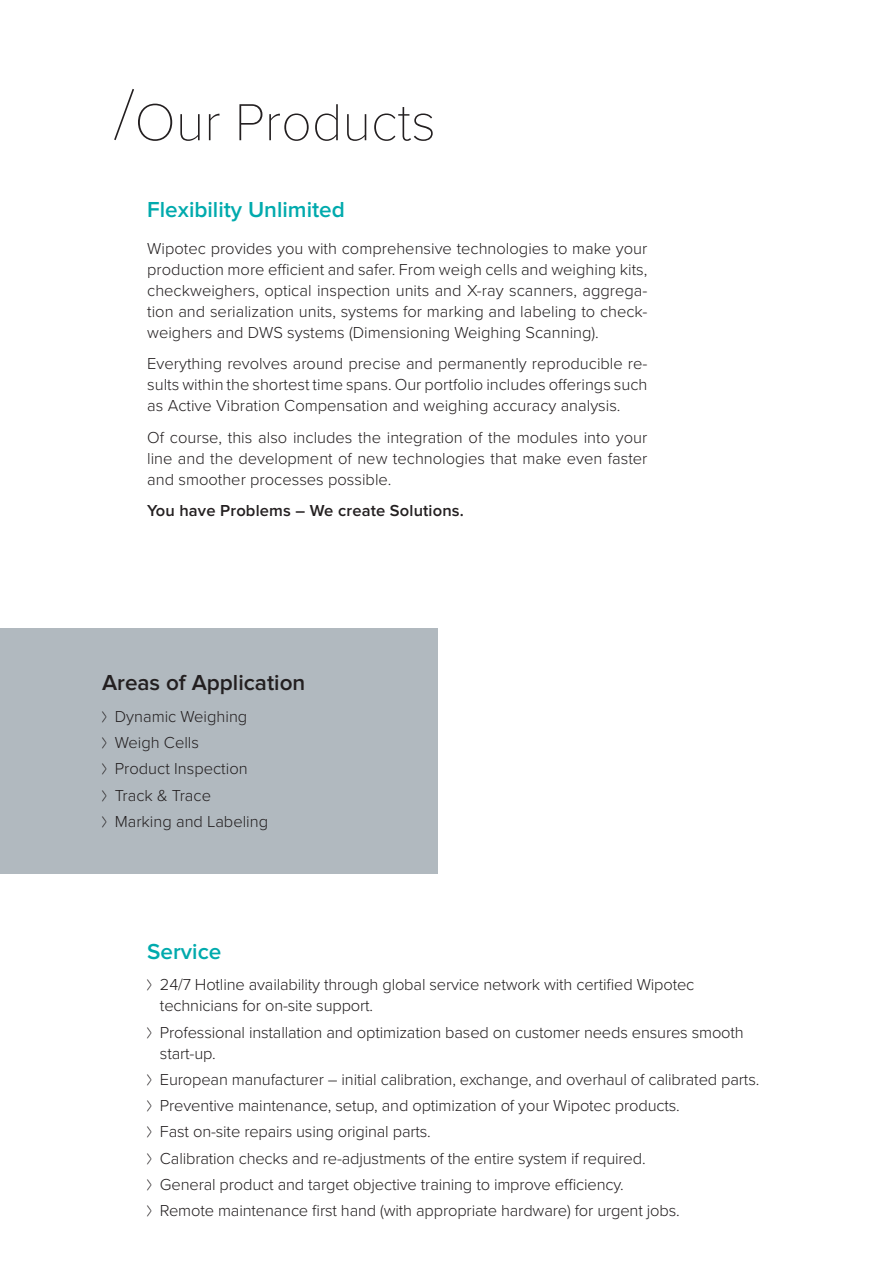
<style>
.page{position:relative;width:893px;height:1263px;background:#fff}
.page>*{position:absolute;margin:0;border:0;box-sizing:border-box;transform-origin:0 0}
.t1{font:100 54px "Proxima Nova";color:#231f20}
.t2{font:600 22.5px "Proxima Nova";color:#00aaad}
.t3{font:600 22.5px "Proxima Nova";color:#231f20}
.t4{font:300 16.5px/21px "Proxima Nova";letter-spacing:-.01em;color:#231f20}
.t5{font:600 16.5px "Proxima Nova";letter-spacing:.01em;color:#231f20}
.s1{font-size:24.3px}
</style>
<div class="page">
<svg style="left:114px;top:89px;width:20px;height:51px"></svg>
<div style="left:0;top:629px;width:438px;height:245px;background:#b1b9bf"></div>
<h1 class="t1" style="left:134px;top:98px;width:303px">Our Products</h1>
<h2 class="t2" style="left:147px;top:199px;width:199px">Flexibility Unlimited</h2>
<p class="t4" style="left:147px;top:237px;width:502px;text-align:justify">Wipotec provides you with comprehensive technologies to make your production more efficient and safer. From weigh cells and weighing kits, checkweighers, optical inspection units and X-ray scanners, aggrega&shy;tion and serialization units, systems for marking and labeling to check&shy;weighers and DWS systems (Dimensioning Weighing Scanning).</p>
<p class="t4" style="left:147px;top:352px;width:502px;text-align:justify">Everything revolves around precise and permanently reproducible re&shy;sults within the shortest time spans. Our portfolio includes offerings such as Active Vibration Compensation and weighing accuracy analysis.</p>
<p class="t4" style="left:147px;top:426px;width:502px;text-align:justify">Of course, this also includes the integration of the modules into your line and the development of new technologies that make even faster and smoother processes possible.</p>
<p class="t5" style="left:147px;top:503px;width:318px">You have Problems – We create Solutions.</p>
<h2 class="t3" style="left:102px;top:673px;width:205px">Areas of Application</h2>
<p class="t4" style="left:102px;top:702px;width:168px;line-height:26.2px"><span class="s1">&gt;</span> Dynamic Weighing<br><span class="s1">&gt;</span> Weigh Cells<br><span class="s1">&gt;</span> Product Inspection<br><span class="s1">&gt;</span> Track &amp; Trace<br><span class="s1">&gt;</span> Marking and Labeling</p>
<h2 class="t2" style="left:147px;top:941px;width:76px">Service</h2>
<p class="t4" style="left:160px;top:973px;width:536px;text-indent:-13px"><span class="s1">&gt;</span> 24/7 Hotline availability through global service network with certified Wipotec technicians for on-site support.</p>
<p class="t4" style="left:160px;top:1021px;width:585px;text-indent:-13px"><span class="s1">&gt;</span> Professional installation and optimization based on customer needs ensures smooth start-up.</p>
<p class="t4" style="left:147px;top:1065px;width:614px;line-height:26.2px"><span class="s1">&gt;</span> European manufacturer – initial calibration, exchange, and overhaul of calibrated parts. <span class="s1">&gt;</span> Preventive maintenance, setup, and optimization of your Wipotec products.<br><span class="s1">&gt;</span> Fast on-site repairs using original parts.<br><span class="s1">&gt;</span> Calibration checks and re-adjustments of the entire system if required.<br><span class="s1">&gt;</span> General product and target objective training to improve efficiency.<br><span class="s1">&gt;</span> Remote maintenance first hand (with appropriate hardware) for urgent jobs.</p>
</div>
